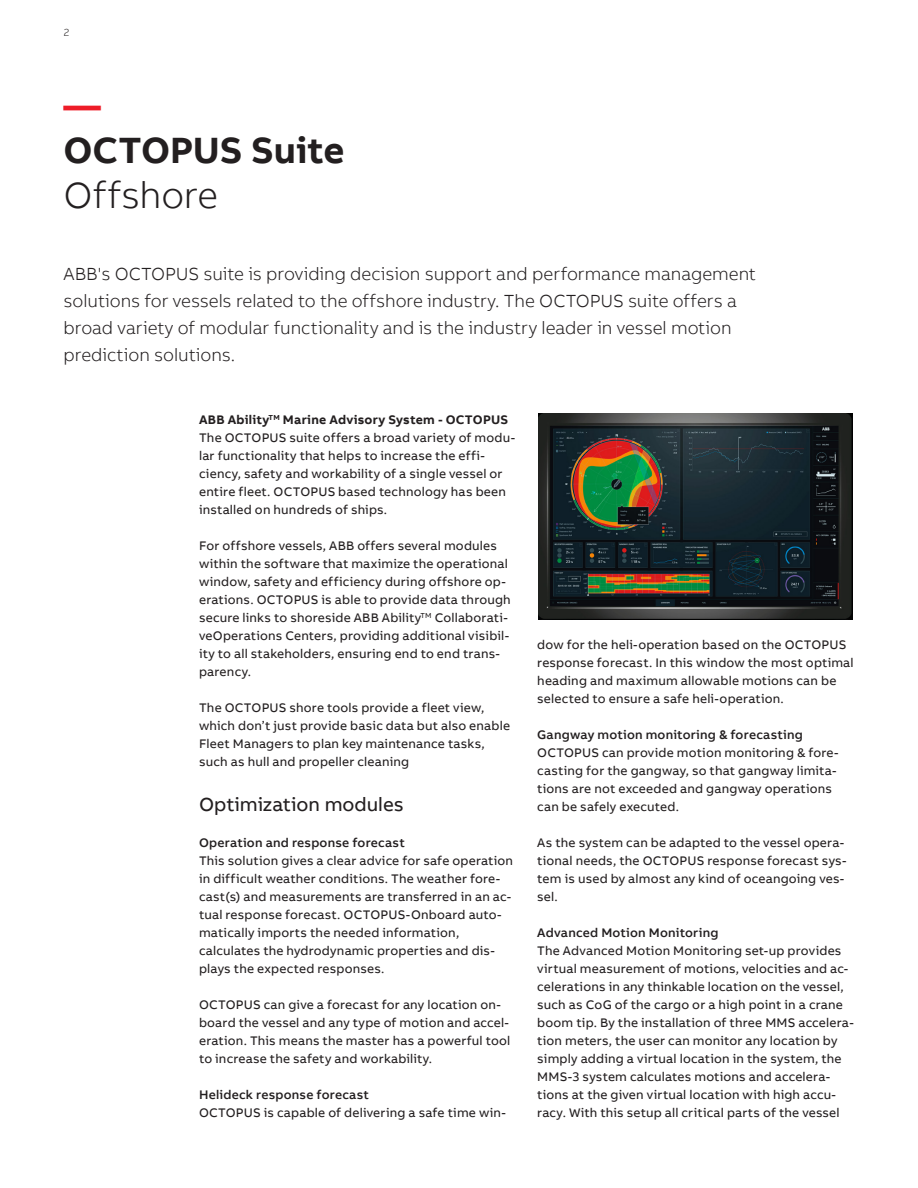
<style>
.page{position:relative;width:918px;height:1188px;background:#fff}
.page>*{position:absolute;margin:0;border:0;box-sizing:border-box;transform-origin:0 0}
.Headline_L_25pt_30pt{font:700 37.5px "AB Bvoice";letter-spacing:-.005em;color:#231f20}
.Headline_L_25pt_30pt-2{font:300 37.5px "AB Bvoice";letter-spacing:-.01em;color:#231f20}
.Headline_L_25pt_30pt-3{font:700 37.5px "AB Bvoice";color:#ee1c28}
.Headline_S_13pt_18pt{font:19.5px "AB Bvoice";color:#231f20}
.Lead_13pt_18pt{font:300 18px/27px "AB Bvoice";letter-spacing:-.005em;color:#231f20}
.Copytext_8_5pt_12pt{font:12.75px/18px "AB Bvoice";letter-spacing:.015em;color:#231f20}
.Copytext_8_5pt_12pt-2{font:500 12.75px "AB Bvoice";letter-spacing:.015em;color:#231f20}
.Copytext_8_5pt_12pt-3{font:700 12.75px "AB Bvoice";letter-spacing:.02em;color:#231f20}
.t1{font:300 10.5px "AB Bvoice";color:#231f20}
</style>
<div class="page">
<img style="left:538px;top:413px;width:314px;height:206px">
<p class="t1" style="left:64px;top:26px;width:7px">2</p>
<p class="Headline_L_25pt_30pt-3" style="left:64px;top:81px;width:39px">—</p>
<p class="Headline_L_25pt_30pt" style="left:64px;top:126px;width:282px">OCTOPUS Suite</p>
<p class="Headline_L_25pt_30pt-2" style="left:64px;top:173px;width:156px">Offshore</p>
<p class="Lead_13pt_18pt" style="left:64px;top:260px;width:694px">ABB's OCTOPUS suite is providing decision support and performance management solutions for vessels related to the offshore industry. The OCTOPUS suite offers a broad variety of modular functionality and is the industry leader in vessel motion prediction solutions.</p>
<p class="Copytext_8_5pt_12pt-3" style="left:199px;top:411px;width:310px">ABB Ability<sup>TM</sup> Marine Advisory System - OCTOPUS</p>
<p class="Copytext_8_5pt_12pt" style="left:199px;top:429px;width:318px">The OCTOPUS suite offers a broad variety of modu&shy;lar functionality that helps to increase the effi&shy;ciency, safety and workability of a single vessel or entire fleet. OCTOPUS based technology has been installed on hundreds of ships.</p>
<p class="Copytext_8_5pt_12pt" style="left:199px;top:537px;width:313px">For offshore vessels, ABB offers several modules within the software that maximize the operational window, safety and efficiency during offshore op&shy;erations. OCTOPUS is able to provide data through secure links to shoreside ABB Ability<sup>TM</sup> Collaborati&shy;veOperations Centers, providing additional visibil&shy;ity to all stakeholders, ensuring end to end trans&shy;parency.</p>
<p class="Copytext_8_5pt_12pt" style="left:199px;top:699px;width:313px">The OCTOPUS shore tools provide a fleet view, which don’t just provide basic data but also enable Fleet Managers to plan key maintenance tasks, such as hull and propeller cleaning</p>
<p class="Headline_S_13pt_18pt" style="left:199px;top:792px;width:206px">Optimization modules</p>
<p class="Copytext_8_5pt_12pt-2" style="left:199px;top:835px;width:207px">Operation and response forecast</p>
<p class="Copytext_8_5pt_12pt" style="left:199px;top:852px;width:316px">This solution gives a clear advice for safe operation in difficult weather conditions. The weather fore&shy;cast(s) and measurements are transferred in an ac&shy;tual response forecast. OCTOPUS-Onboard auto&shy;matically imports the needed information, calculates the hydrodynamic properties and dis&shy;plays the expected responses.</p>
<p class="Copytext_8_5pt_12pt" style="left:199px;top:996px;width:313px">OCTOPUS can give a forecast for any location on&shy;board the vessel and any type of motion and accel&shy;eration. This means the master has a powerful tool to increase the safety and workability.</p>
<p class="Copytext_8_5pt_12pt-2" style="left:199px;top:1087px;width:171px">Helideck response forecast</p>
<p class="Copytext_8_5pt_12pt" style="left:199px;top:1104px;width:308px">OCTOPUS is capable of delivering a safe time win-</p>
<p class="Copytext_8_5pt_12pt" style="left:537px;top:636px;width:318px">dow for the heli-operation based on the OCTOPUS response forecast. In this window the most optimal heading and maximum allowable motions can be selected to ensure a safe heli-operation.</p>
<p class="Copytext_8_5pt_12pt-2" style="left:537px;top:727px;width:267px">Gangway motion monitoring &amp; forecasting</p>
<p class="Copytext_8_5pt_12pt" style="left:537px;top:744px;width:303px">OCTOPUS can provide motion monitoring &amp; fore&shy;casting for the gangway, so that gangway limita&shy;tions are not exceeded and gangway operations can be safely executed.</p>
<p class="Copytext_8_5pt_12pt" style="left:537px;top:834px;width:311px">As the system can be adapted to the vessel opera&shy;tional needs, the OCTOPUS response forecast sys&shy;tem is used by almost any kind of oceangoing ves&shy;sel.</p>
<p class="Copytext_8_5pt_12pt-2" style="left:537px;top:925px;width:183px">Advanced Motion Monitoring</p>
<p class="Copytext_8_5pt_12pt" style="left:537px;top:942px;width:318px">The Advanced Motion Monitoring set-up provides virtual measurement of motions, velocities and ac&shy;celerations in any thinkable location on the vessel, such as CoG of the cargo or a high point in a crane boom tip. By the installation of three MMS accelera&shy;tion meters, the user can monitor any location by simply adding a virtual location in the system, the MMS-3 system calculates motions and accelera&shy;tions at the given virtual location with high accu&shy;racy. With this setup all critical parts of the vessel</p>
</div>
